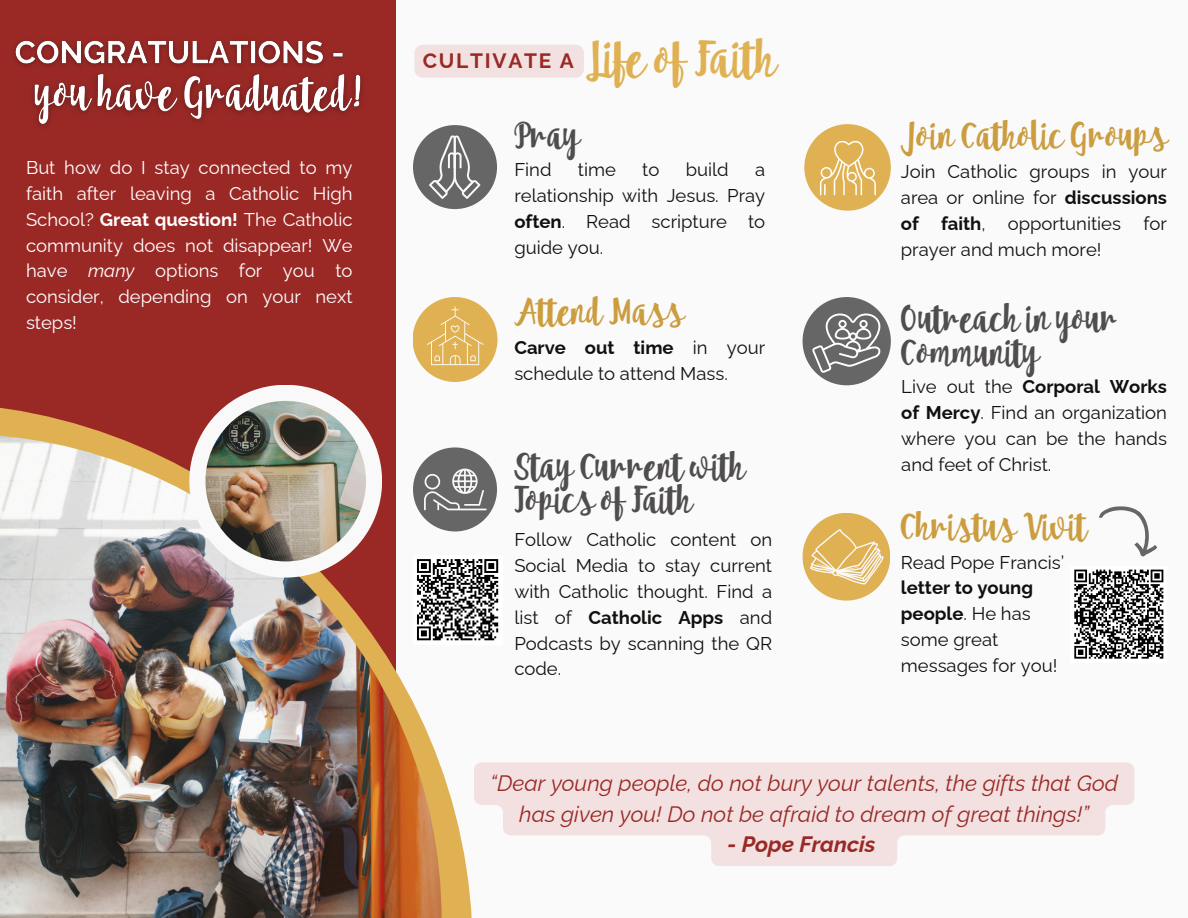
<style>
.page{position:relative;width:1188px;height:918px;background:#fafafa}
.page>*{position:absolute;margin:0;border:0;box-sizing:border-box;transform-origin:0 0}
.t1{font:46.8px "Umbrella";color:#dfb153}
.t2{font:34.95px/33.5px "Umbrella";color:#504d4d}
.t3{font:34.95px "Umbrella";color:#cb9d3f}
.t4{font:italic 22.35px/30.6px "Raleway";color:#9a2926;text-align:center}
.t5{font:italic 700 22.35px "Raleway";color:#9a2926}
.t6{font:700 20.85px "Raleway";letter-spacing:.085em;color:#9a2926}
.t7{font:18.45px/25.8px "Raleway";color:#11100e;text-align:justify}
.t8{font:18.45px/25.8px "Raleway";color:#fff;text-align:justify}
.s1{font-weight:700}
.s2{font-style:italic}
</style>
<div class="page">
<div style="left:0;top:0;width:396px;height:918px;background:#9a2926"></div>
<svg style="left:0;top:407px;width:473px;height:511px"></svg>
<img style="left:0;top:434px;width:442px;height:484px">
<svg style="left:189px;top:385px;width:193px;height:193px"></svg>
<img style="left:205px;top:401px;width:161px;height:160px">
<div style="left:413px;top:125px;width:84px;height:84px;background:#666;border-radius:50%"></div>
<svg style="left:429px;top:135px;width:51px;height:64px"></svg>
<div style="left:413px;top:297px;width:84px;height:85px;background:#dfb153;border-radius:50%"></div>
<svg style="left:427px;top:306px;width:56px;height:59px"></svg>
<div style="left:413px;top:447px;width:84px;height:84px;background:#666;border-radius:50%"></div>
<svg style="left:424px;top:469px;width:63px;height:41px"></svg>
<div style="left:804px;top:124px;width:87px;height:87px;background:#dfb153;border-radius:50%"></div>
<svg style="left:820px;top:140px;width:56px;height:55px"></svg>
<div style="left:803px;top:297px;width:88px;height:88px;background:#666;border-radius:50%"></div>
<svg style="left:812px;top:314px;width:69px;height:59px"></svg>
<div style="left:803px;top:513px;width:87px;height:88px;background:#dfb153;border-radius:50%"></div>
<svg style="left:810px;top:529px;width:74px;height:56px"></svg>
<div style="left:1071px;top:566px;width:96px;height:96px;background:#fff"></div>
<svg style="left:1074px;top:569px;width:90px;height:90px"></svg>
<svg style="left:1099px;top:506px;width:58px;height:51px"></svg>
<img style="left:14px;top:40px;width:329px;height:26px">
<img style="left:23px;top:65px;width:340px;height:62px">
<div style="left:414px;top:45px;width:170px;height:33px;background:#f2e1e0;border-radius:8px"></div>
<svg style="left:474px;top:762px;width:660px;height:104px;fill:#f2e1e0"></svg>
<div style="left:413px;top:555px;width:89px;height:89px;background:#fff"></div>
<svg style="left:417px;top:559px;width:82px;height:82px"></svg>
<h2 class="t8" style="left:26px;top:154px;width:328px">But how do I stay connected to my faith after leaving a Catholic High School? <span class="s1">Great question!</span> The Catholic community does not disappear! We have <span class="s2">many</span> options for you to consider, depending on your next steps!</h2>
<h5 class="t6" style="left:423px;top:49px;width:153px">CULTIVATE A</h5>
<h1 class="t1" style="left:586px;top:38px;width:193px">Life of Faith</h1>
<h3 class="t2" style="left:514px;top:121px;width:67px">Pray</h3>
<p class="t7" style="left:514px;top:157px;width:39px">Find</p>
<p class="t7" style="left:578px;top:157px;width:40px">time</p>
<p class="t7" style="left:642px;top:157px;width:19px">to</p>
<p class="t7" style="left:686px;top:157px;width:44px">build</p>
<p class="t7" style="left:514px;top:157px;width:252px;text-indent:241px">a relationship with Jesus. Pray <span class="s1">often</span>. Read scripture to guide you.</p>
<p class="t3" style="left:514px;top:296px;width:172px">Attend Mass</p>
<p class="t7" style="left:514px;top:335px;width:252px"><span class="s1">Carve out time</span> in your schedule to attend Mass.</p>
<h3 class="t2" style="left:514px;top:451px;width:233px">Stay Current with<br>Topics of Faith</h3>
<p class="t7" style="left:514px;top:527px;width:259px">Follow Catholic content on Social Media to stay current with Catholic thought. Find a list of <span class="s1">Catholic Apps</span> and Podcasts by scanning the QR code.</p>
<p class="t3" style="left:901px;top:120px;width:268px">Join Catholic Groups</p>
<p class="t7" style="left:901px;top:159px;width:268px">Join Catholic groups in your area or online for <span class="s1">discussions of faith</span>, opportunities for prayer and much more!</p>
<p class="t2" style="left:901px;top:304px;width:219px">Outreach in your<br>Community</p>
<h3 class="t7" style="left:901px;top:374px;width:267px">Live out the <span class="s1">Corporal Works of Mercy</span>. Find an organization where you can be the hands and feet of Christ.</h3>
<p class="t3" style="left:901px;top:511px;width:188px">Christus Vivit</p>
<p class="t7" style="left:901px;top:549px;width:165px;text-align:left">Read Pope Francis’ <span class="s1">letter to young people</span>. He has some great messages for you!</p>
<p class="t4" style="left:490px;top:768px;width:629px">“Dear young people, do not bury your talents, the gifts that God has given you! Do not be afraid to dream of great things!”</p>
<p class="t5" style="left:727px;top:831px;width:150px">- Pope Francis</p>
</div>
